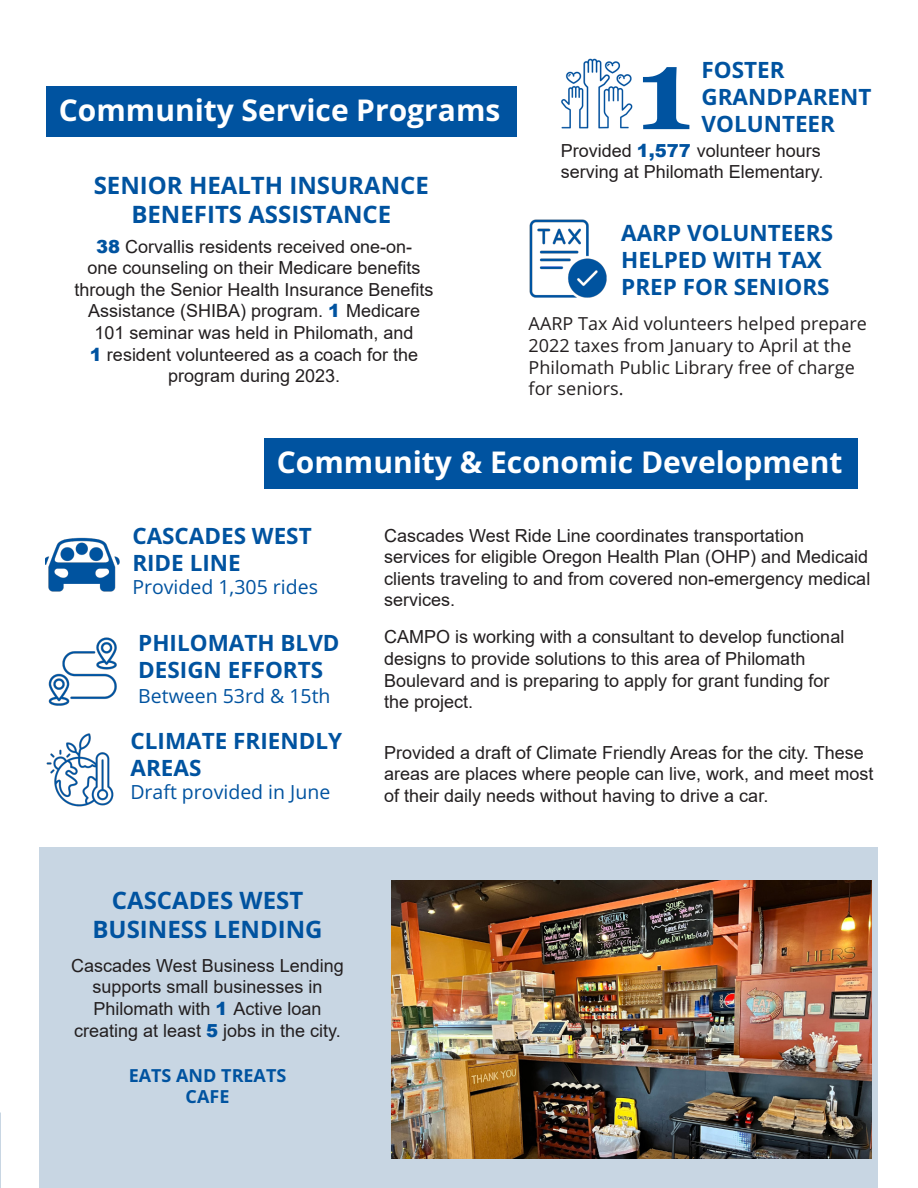
<style>
.page{position:relative;width:918px;height:1188px;background:#fff}
.page>*{position:absolute;margin:0;border:0;box-sizing:border-box;transform-origin:0 0}
.Georgia_Heading{font:700 114.75px "Georgia";color:#0053a0}
.t1{font:700 30px "Open Sans Hebrew";color:#fff}
.OS_Heading{font:700 24px/28.8px "Open Sans Hebrew";color:#0053a0;text-align:center}
.OS_Heading-2{font:700 22.5px/27px "Open Sans Hebrew";color:#0053a0}
.OS_Heading-3{font:19.5px "Open Sans Hebrew";color:#0053a0}
.Main_Body_Text{font:18px/21.6px "Arial";color:#231f20}
.Paragraph_Style_1{font:18px/21.6px "Arial";color:#231f20}
.OS_Heading-4{font:18px/21.6px "Open Sans Hebrew";color:#231f20}
.OS_Heading-5{font:700 18px "Open Sans Hebrew";color:#0053a0}
.s1{font-weight:900;color:#0053a0}
</style>
<div class="page">
<div style="left:46px;top:87px;width:471px;height:50px;background:#0053a0"></div>
<div style="left:264px;top:439px;width:594px;height:50px;background:#0053a0"></div>
<img style="left:529px;top:219px;width:78px;height:79px">
<img style="left:561px;top:58px;width:72px;height:71px">
<img style="left:46px;top:537px;width:74px;height:55px">
<div style="left:40px;top:848px;width:838px;height:340px;background:#c8d6e3"></div>
<img style="left:48px;top:637px;width:69px;height:69px">
<img style="left:46px;top:733px;width:68px;height:74px">
<img style="left:391px;top:881px;width:480px;height:277px">
<p class="t1" style="left:59px;top:93px;width:443px">Community Service Programs</p>
<p class="OS_Heading" style="left:94px;top:172px;width:337px">SENIOR HEALTH INSURANCE</p>
<p class="OS_Heading" style="left:131px;top:201px;width:261px">BENEFITS ASSISTANCE</p>
<p class="Main_Body_Text" style="left:74px;top:235px;width:361px;text-align:center"><span class="s1">38</span> Corvallis residents received one-on-<br>one counseling on their Medicare benefits through the Senior Health Insurance Benefits Assistance (SHIBA) program. <span class="s1">1</span> Medicare 101 seminar was held in Philomath, and<br><span class="s1">1</span> resident volunteered as a coach for the program during 2023.</p>
<p class="Georgia_Heading" style="left:636px;top:16px;width:58px">1</p>
<p class="OS_Heading-2" style="left:701px;top:58px;width:172px">FOSTER<br>GRANDPARENT</p>
<p class="OS_Heading-2" style="left:701px;top:112px;width:135px">VOLUNTEER</p>
<p class="Main_Body_Text" style="left:561px;top:140px;width:264px">Provided <span class="s1">1,577</span> volunteer hours serving at Philomath Elementary.</p>
<p class="OS_Heading-2" style="left:621px;top:221px;width:213px">AARP VOLUNTEERS<br>HELPED WITH TAX<br>PREP FOR SENIORS</p>
<p class="OS_Heading-4" style="left:529px;top:314px;width:340px">AARP Tax Aid volunteers helped prepare<br>2022 taxes from January to April at the<br>Philomath Public Library free of charge for seniors.</p>
<p class="t1" style="left:277px;top:445px;width:567px">Community &amp; Economic Development</p>
<p class="OS_Heading-2" style="left:132px;top:524px;width:181px">CASCADES WEST<br>RIDE LINE</p>
<p class="OS_Heading-3" style="left:132px;top:576px;width:187px">Provided 1,305 rides</p>
<p class="OS_Heading-2" style="left:138px;top:630px;width:203px">PHILOMATH BLVD</p>
<p class="OS_Heading-2" style="left:138px;top:657px;width:187px">DESIGN EFFORTS</p>
<p class="OS_Heading-3" style="left:138px;top:685px;width:194px">Between 53rd &amp; 15th</p>
<p class="OS_Heading-2" style="left:131px;top:729px;width:213px">CLIMATE FRIENDLY<br>AREAS</p>
<p class="OS_Heading-3" style="left:130px;top:781px;width:201px">Draft provided in June</p>
<p class="OS_Heading" style="left:92px;top:888px;width:232px">CASCADES WEST<br>BUSINESS LENDING</p>
<p class="Main_Body_Text" style="left:71px;top:955px;width:274px;text-align:center">Cascades West Business Lending supports small businesses in<br>Philomath with <span class="s1">1</span> Active loan creating at least <span class="s1">5</span> jobs in the city.</p>
<p class="OS_Heading-5" style="left:129px;top:1065px;width:159px">EATS AND TREATS</p>
<p class="OS_Heading-5" style="left:186px;top:1087px;width:45px">CAFE</p>
<p class="Main_Body_Text" style="left:384px;top:524px;width:488px">Cascades West Ride Line coordinates transportation services for eligible Oregon Health Plan (OHP) and Medicaid clients traveling to and from covered non-emergency medical services.</p>
<p class="Paragraph_Style_1" style="left:384px;top:626px;width:462px">CAMPO is working with a consultant to develop functional designs to provide solutions to this area of Philomath</p>
<p class="Paragraph_Style_1" style="left:384px;top:669px;width:447px">Boulevard and is preparing to apply for grant funding for</p>
<p class="Paragraph_Style_1" style="left:384px;top:691px;width:91px">the project.</p>
<p class="Main_Body_Text" style="left:384px;top:741px;width:491px">Provided a draft of Climate Friendly Areas for the city. These areas are places where people can live, work, and meet most of their daily needs without having to drive a car.</p>
</div>
